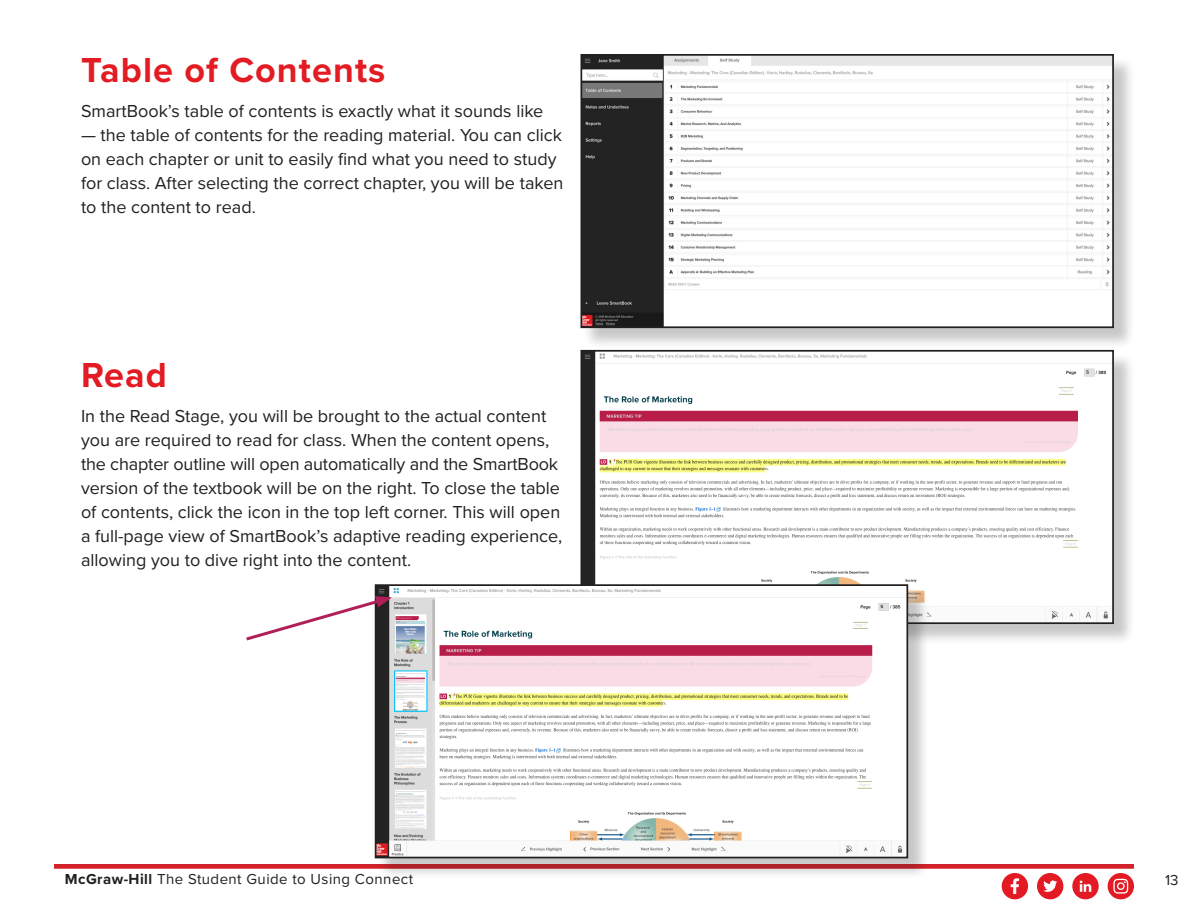
<style>
.page{position:relative;width:1188px;height:918px;background:#fff}
.page>*{position:absolute;margin:0;border:0;box-sizing:border-box;transform-origin:0 0}
.heading{font:700 36px "Proxima Nova";letter-spacing:.03em;color:#e31b22}
.body{font:18px/24px "Proxima Nova";color:#231f20}
.t1{font:15px "Proxima Nova";letter-spacing:.03em;color:#231f20}
.s1{font-weight:700}
</style>
<div class="page">
<div style="left:1108px;top:873px;width:26px;height:26px;background:#e31a24;border-radius:50%"></div>
<svg style="left:1113px;top:879px;width:15px;height:15px"></svg>
<div style="left:1037px;top:873px;width:26px;height:26px;background:#e31a24;border-radius:50%"></div>
<svg style="left:1043px;top:880px;width:14px;height:12px"></svg>
<div style="left:1072px;top:873px;width:27px;height:26px;background:#e31a24;border-radius:50%"></div>
<svg style="left:1080px;top:881px;width:11px;height:11px"></svg>
<div style="left:1002px;top:873px;width:26px;height:26px;background:#e31a24;border-radius:50%"></div>
<svg style="left:1011px;top:878px;width:8px;height:16px"></svg>
<div style="left:583px;top:352px;width:553px;height:294px;background:#231f20;opacity:.25"></div>
<img style="left:583px;top:353px;width:528px;height:268px">
<div style="left:580px;top:350px;width:534px;height:274px;border:2px solid #231f20"></div>
<hr style="left:54px;top:864px;width:1080px;height:4px;background:#d2232a">
<div style="left:583px;top:56px;width:553px;height:294px;background:#231f20;opacity:.25"></div>
<img style="left:583px;top:57px;width:528px;height:268px">
<div style="left:580px;top:54px;width:534px;height:274px;border:2px solid #231f20"></div>
<div style="left:377px;top:587px;width:553px;height:293px;background:#231f20;opacity:.25"></div>
<img style="left:378px;top:587px;width:527px;height:268px">
<div style="left:375px;top:584px;width:533px;height:274px;border:2px solid #231f20"></div>
<svg style="left:246px;top:596px;width:146px;height:47px"></svg>
<p class="heading" style="left:81px;top:44px;width:306px">Table of Contents</p>
<p class="body" style="left:81px;top:98px;width:464px">SmartBook’s table of contents is exactly what it sounds like</p>
<p class="body" style="left:81px;top:122px;width:484px">— the table of contents for the reading material. You can click on each chapter or unit to easily find what you need to study for class. After selecting the correct chapter, you will be taken to the content to read.</p>
<p class="heading" style="left:81px;top:348px;width:87px">Read</p>
<p class="body" style="left:81px;top:403px;width:483px">In the Read Stage, you will be brought to the actual content you are required to read for class. When the content opens, the chapter outline will open automatically and the SmartBook version of the textbook will be on the right. To close the table of contents, click the icon in the top left corner. This will open a full-page view of SmartBook’s adaptive reading experience, allowing you to dive right into the content.</p>
<p class="t1" style="left:65px;top:868px;width:350px"><span class="s1">McGraw-Hill</span> The Student Guide to Using Connect</p>
<p class="t1" style="left:1165px;top:869px;width:15px">13</p>
</div>
